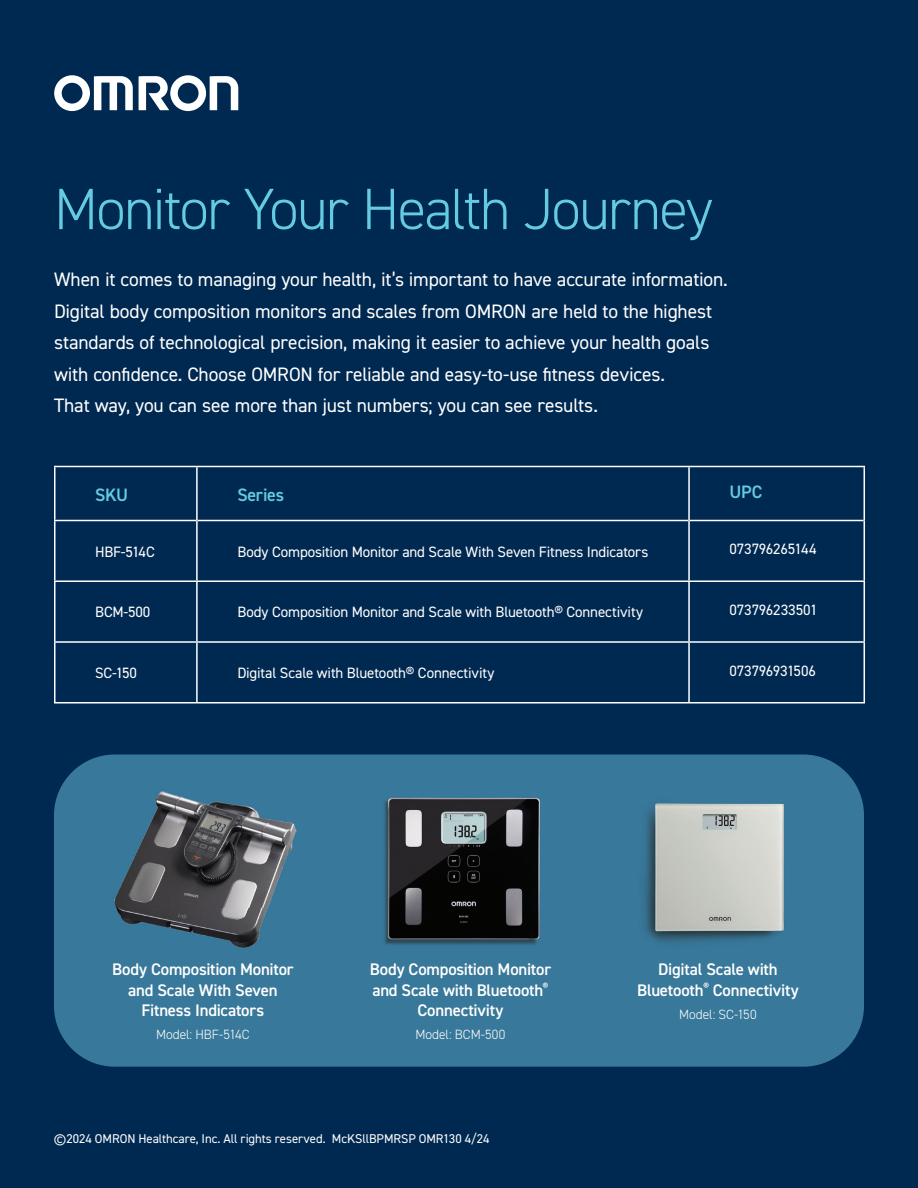
<style>
.page{position:relative;width:918px;height:1188px;background:#002951}
.page>*{position:absolute;margin:0;border:0;box-sizing:border-box;transform-origin:0 0}
.t1{font:300 58.5px "DIN2014";letter-spacing:-.03em;color:#65cbe3}
.t2{font:19.5px/31.5px "DIN2014";letter-spacing:-.01em;color:#fff}
.t3{font:600 18px "DIN2014";letter-spacing:-.02em;color:#65cbe3}
.t4{font:600 16.8px/20.1px "DIN2014";letter-spacing:-.01em;color:#fff;text-align:center}
.t5{font:15px "DIN2014";letter-spacing:-.01em;color:#fff}
.t6{font:300 13.5px "DIN2014";color:#fff}
.t7{font:12.75px "DIN2014";letter-spacing:-.005em;color:#fff}
</style>
<div class="page">
<hr style="left:54px;top:466px;width:143px;height:1px;background:#fff">
<hr style="left:54px;top:467px;width:2px;height:53px;background:#fff">
<hr style="left:197px;top:466px;width:492px;height:1px;background:#fff">
<hr style="left:689px;top:466px;width:176px;height:1px;background:#fff">
<hr style="left:54px;top:520px;width:142px;height:1px;background:#fff">
<hr style="left:54px;top:521px;width:2px;height:59px;background:#fff">
<hr style="left:198px;top:520px;width:490px;height:1px;background:#fff">
<hr style="left:690px;top:520px;width:174px;height:1px;background:#fff">
<hr style="left:54px;top:641px;width:143px;height:2px;background:#fff">
<hr style="left:197px;top:641px;width:492px;height:2px;background:#fff">
<hr style="left:689px;top:641px;width:176px;height:2px;background:#fff">
<hr style="left:54px;top:580px;width:143px;height:2px;background:#fff">
<hr style="left:54px;top:702px;width:143px;height:2px;background:#fff">
<hr style="left:54px;top:582px;width:2px;height:59px;background:#fff">
<hr style="left:197px;top:580px;width:492px;height:2px;background:#fff">
<hr style="left:197px;top:702px;width:492px;height:2px;background:#fff">
<hr style="left:689px;top:580px;width:176px;height:2px;background:#fff">
<hr style="left:689px;top:702px;width:176px;height:2px;background:#fff">
<hr style="left:54px;top:643px;width:2px;height:59px;background:#fff">
<hr style="left:196px;top:467px;width:2px;height:53px;background:#fff">
<hr style="left:196px;top:520px;width:2px;height:60px;background:#fff">
<hr style="left:196px;top:582px;width:2px;height:59px;background:#fff">
<hr style="left:196px;top:643px;width:2px;height:59px;background:#fff">
<hr style="left:688px;top:467px;width:2px;height:53px;background:#fff">
<hr style="left:864px;top:467px;width:1px;height:53px;background:#fff">
<hr style="left:688px;top:520px;width:2px;height:60px;background:#fff">
<hr style="left:864px;top:520px;width:1px;height:60px;background:#fff">
<hr style="left:688px;top:582px;width:2px;height:59px;background:#fff">
<hr style="left:864px;top:582px;width:1px;height:59px;background:#fff">
<hr style="left:688px;top:643px;width:2px;height:59px;background:#fff">
<hr style="left:864px;top:643px;width:1px;height:59px;background:#fff">
<div style="left:54px;top:755px;width:810px;height:312px;background:#38789a;border-radius:61px"></div>
<img style="left:644px;top:803px;width:140px;height:140px">
<img style="left:114px;top:791px;width:183px;height:157px">
<img style="left:384px;top:797px;width:156px;height:148px">
<svg style="left:54px;top:75px;width:79px;height:36px"></svg>
<svg style="left:139px;top:75px;width:99px;height:36px"></svg>
<h1 class="t1" style="left:54px;top:173px;width:660px">Monitor Your Health Journey</h1>
<p class="t2" style="left:54px;top:263px;width:675px">When it comes to managing your health, it’s important to have accurate information.<br>Digital body composition monitors and scales from OMRON are held to the highest standards of technological precision, making it easier to achieve your health goals with confidence. Choose OMRON for reliable and easy-to-use fitness devices.<br>That way, you can see more than just numbers; you can see results.</p>
<p class="t3" style="left:95px;top:482px;width:35px">SKU</p>
<p class="t3" style="left:237px;top:482px;width:48px">Series</p>
<p class="t3" style="left:730px;top:480px;width:34px">UPC</p>
<p class="t5" style="left:95px;top:542px;width:61px">HBF-514C</p>
<p class="t5" style="left:237px;top:542px;width:412px">Body Composition Monitor and Scale With Seven Fitness Indicators</p>
<p class="t5" style="left:730px;top:540px;width:89px">073796265144</p>
<p class="t5" style="left:95px;top:603px;width:57px">BCM-500</p>
<p class="t5" style="left:237px;top:603px;width:407px">Body Composition Monitor and Scale with Bluetooth® Connectivity</p>
<p class="t5" style="left:730px;top:600px;width:90px">073796233501</p>
<p class="t5" style="left:95px;top:664px;width:43px">SC-150</p>
<p class="t5" style="left:237px;top:664px;width:258px">Digital Scale with Bluetooth® Connectivity</p>
<p class="t5" style="left:730px;top:661px;width:88px">073796931506</p>
<p class="t4" style="left:112px;top:959px;width:183px">Body Composition Monitor and Scale With Seven<br>Fitness Indicators</p>
<p class="t6" style="left:156px;top:1027px;width:95px">Model: HBF-514C</p>
<p class="t4" style="left:370px;top:959px;width:183px">Body Composition Monitor and Scale with Bluetooth<sup>®<br></sup>Connectivity</p>
<p class="t6" style="left:415px;top:1027px;width:91px">Model: BCM-500</p>
<p class="t7" style="left:54px;top:1130px;width:437px">©2024 OMRON Healthcare, Inc. All rights reserved. McKSllBPMRSP OMR130 4/24</p>
<p class="t4" style="left:637px;top:959px;width:163px">Digital Scale with<br>Bluetooth<sup>®</sup> Connectivity</p>
<p class="t6" style="left:679px;top:1006px;width:79px">Model: SC-150</p>
</div>
